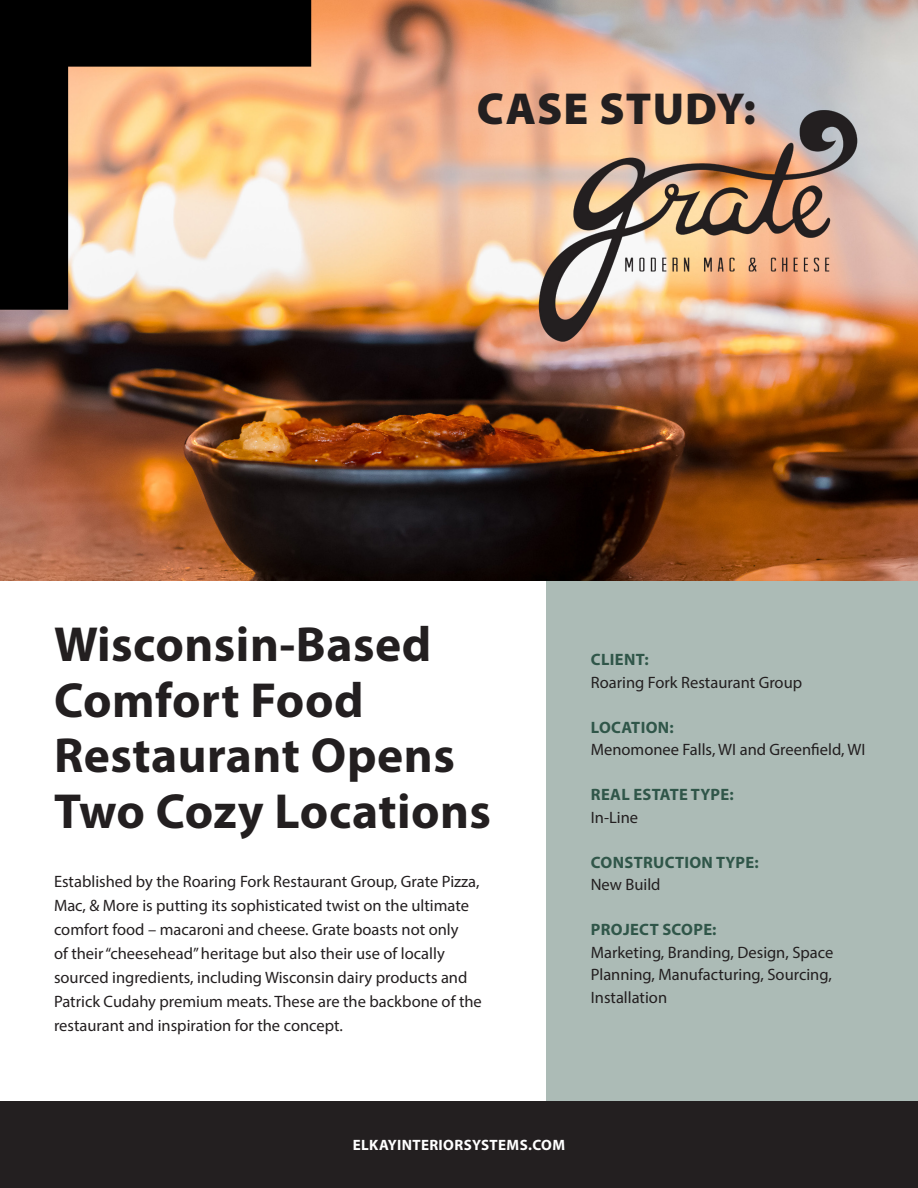
<style>
.page{position:relative;width:918px;height:1188px;background:#fff}
.page>*{position:absolute;margin:0;border:0;box-sizing:border-box;transform-origin:0 0}
.t1{font:700 49.5px/55.5px "Myriad Pro";letter-spacing:.01em;color:#231f20}
.t2{font:900 45px "Myriad Pro";letter-spacing:.025em;color:#231f20}
.t3{font:16.5px/24px "Myriad Pro";color:#231f20}
.t4{font:700 16.5px/22.5px "Myriad Pro";letter-spacing:.02em;color:#305649}
.t5{font:700 15px "Myriad Pro";letter-spacing:.025em;color:#fff}
.s1{font-weight:700;color:#305649}
.s2{font-weight:400;color:#231f20}
</style>
<div class="page">
<div style="left:547px;top:580px;width:371px;height:536px;background:#acbbb6"></div>
<img style="left:0;top:0;width:918px;height:580px">
<img style="left:531px;top:101px;width:334px;height:247px">
<div style="left:0;top:1102px;width:918px;height:86px;background:#231f20"></div>
<svg style="left:0;top:0;width:311px;height:310px;background:#978066"></svg>
<p class="t2" style="left:477px;top:79px;width:281px">CASE STUDY:</p>
<p class="t1" style="left:54px;top:615px;width:439px">Wisconsin-Based<br>Comfort Food<br>Restaurant Opens<br>Two Cozy Locations</p>
<p class="t3" style="left:54px;top:869px;width:429px">Established by the Roaring Fork Restaurant Group, Grate Pizza, Mac, &amp; More is putting its sophisticated twist on the ultimate comfort food – macaroni and cheese. Grate boasts not only<br>of their “cheesehead” heritage but also their use of locally sourced ingredients, including Wisconsin dairy products and Patrick Cudahy premium meats. These are the backbone of the restaurant and inspiration for the concept.</p>
<p class="t3" style="left:591px;top:648px;width:213px;line-height:22.5px"><span class="s1">CLIENT:<br></span>Roaring Fork Restaurant Group</p>
<p class="t3" style="left:591px;top:716px;width:276px;line-height:22.5px"><span class="s1">LOCATION:<br></span>Menomonee Falls, WI and Greenfield, WI</p>
<p class="t4" style="left:591px;top:783px;width:144px">REAL ESTATE TYPE:<br><span class="s2">In-Line</span></p>
<p class="t4" style="left:591px;top:851px;width:169px">CONSTRUCTION TYPE:<br><span class="s2">New Build</span></p>
<p class="t3" style="left:591px;top:918px;width:244px;line-height:22.5px"><span class="s1">PROJECT SCOPE:<br></span>Marketing, Branding, Design, Space<br>Planning, Manufacturing, Sourcing,<br>Installation</p>
<p class="t5" style="left:353px;top:1135px;width:214px">ELKAYINTERIORSYSTEMS.COM</p>
</div>
